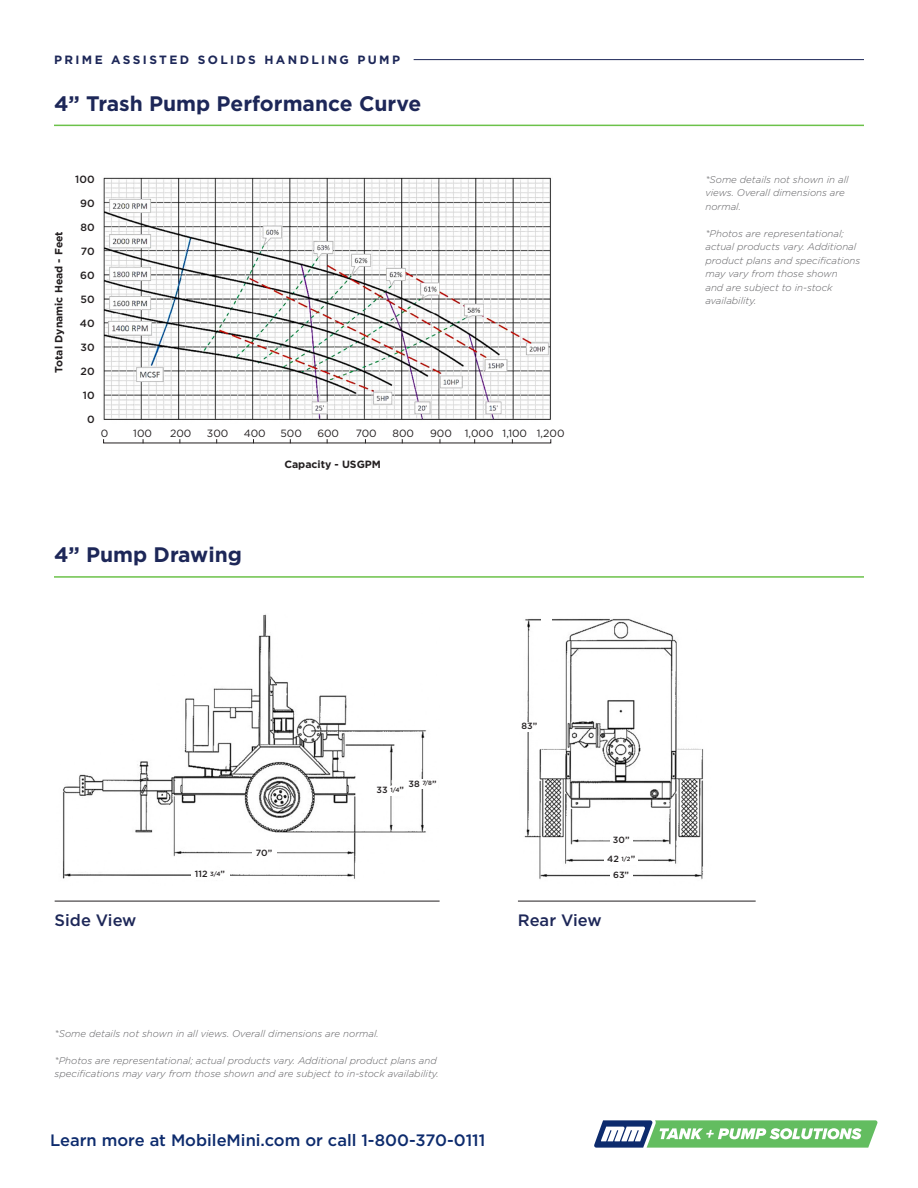
<style>
.page{position:relative;width:918px;height:1188px;background:#fff}
.page>*{position:absolute;margin:0;border:0;box-sizing:border-box;transform-origin:0 0}
.t1{font:700 21px "Gotham";color:#1d2758}
.t2{font:500 16.5px "Gotham";color:#0d2b6d}
.t3{font:500 16.5px "Gotham";color:#1d2758}
.t4{font:700 12px "Gotham";letter-spacing:.2em;color:#1d2758}
.t5{font:10.5px "Gotham";color:#231f20}
.t6{font:700 10.5px "Gotham";color:#231f20}
.t7{font:500 10.5px "Gotham";color:#231f20}
.t8{font:italic 300 9.75px/13.5px "Gotham";color:#5f5f62}
.t9{font:500 9px "Gotham";color:#231f20}
</style>
<div class="page">
<svg style="left:594px;top:1120px;width:284px;height:28px"></svg>
<hr style="left:414px;top:59px;width:450px;height:1px;background:#1d2758">
<hr style="left:54px;top:125px;width:810px;height:1px;background:#6cc24a">
<img style="left:103px;top:177px;width:448px;height:243px">
<hr style="left:54px;top:576px;width:810px;height:2px;background:#6cc24a">
<hr style="left:55px;top:901px;width:385px;height:1px;background:#231f20">
<img style="left:62px;top:614px;width:365px;height:265px">
<div style="left:270px;top:613px;width:10px;height:11px;background:#fff"></div>
<hr style="left:518px;top:901px;width:238px;height:1px;background:#231f20">
<img style="left:524px;top:618px;width:180px;height:262px">
<div style="left:542px;top:613px;width:10px;height:11px;background:#fff"></div>
<div style="left:191px;top:870px;width:38px;height:9px;background:#fff"></div>
<div style="left:252px;top:848px;width:25px;height:10px;background:#fff"></div>
<div style="left:375px;top:786px;width:31px;height:10px;background:#fff"></div>
<div style="left:407px;top:779px;width:31px;height:10px;background:#fff"></div>
<div style="left:514px;top:722px;width:31px;height:10px;background:#fff"></div>
<div style="left:610px;top:835px;width:22px;height:10px;background:#fff"></div>
<div style="left:610px;top:871px;width:22px;height:10px;background:#fff"></div>
<div style="left:605px;top:855px;width:33px;height:9px;background:#fff"></div>
<p class="t4" style="left:54px;top:51px;width:348px">PRIME ASSISTED SOLIDS HANDLING PUMP</p>
<p class="t1" style="left:54px;top:89px;width:369px">4” Trash Pump Performance Curve</p>
<p class="t6" style="left:52px;top:373px;width:143px;rotate:-90deg">Total Dynamic Head - Feet</p>
<p class="t7" style="left:75px;top:173px;width:21px">100</p>
<p class="t7" style="left:80px;top:197px;width:16px">90</p>
<p class="t7" style="left:80px;top:221px;width:16px">80</p>
<p class="t7" style="left:81px;top:245px;width:15px">70</p>
<p class="t7" style="left:80px;top:269px;width:16px">60</p>
<p class="t7" style="left:80px;top:293px;width:16px">50</p>
<p class="t7" style="left:80px;top:317px;width:16px">40</p>
<p class="t7" style="left:81px;top:341px;width:16px">30</p>
<p class="t7" style="left:81px;top:365px;width:16px">20</p>
<p class="t7" style="left:83px;top:389px;width:13px">10</p>
<p class="t7" style="left:87px;top:413px;width:9px">0</p>
<p class="t5" style="left:101px;top:426px;width:9px">0</p>
<p class="t5" style="left:133px;top:426px;width:20px">100</p>
<p class="t5" style="left:537px;top:426px;width:29px">1,200</p>
<p class="t6" style="left:284px;top:457px;width:98px">Capacity - USGPM</p>
<p class="t5" style="left:170px;top:426px;width:23px">200</p>
<p class="t5" style="left:207px;top:426px;width:23px">300</p>
<p class="t5" style="left:244px;top:426px;width:24px">400</p>
<p class="t5" style="left:281px;top:426px;width:23px">500</p>
<p class="t5" style="left:317px;top:426px;width:23px">600</p>
<p class="t5" style="left:356px;top:426px;width:23px">700</p>
<p class="t5" style="left:392px;top:426px;width:23px">800</p>
<p class="t5" style="left:430px;top:426px;width:23px">900</p>
<p class="t5" style="left:465px;top:426px;width:30px">1,000</p>
<p class="t5" style="left:503px;top:426px;width:26px">1,100</p>
<p class="t1" style="left:54px;top:541px;width:190px">4” Pump Drawing</p>
<p class="t3" style="left:55px;top:910px;width:83px">Side View</p>
<p class="t9" style="left:195px;top:868px;width:32px">112 <sup>3/4</sup>”</p>
<p class="t9" style="left:256px;top:846px;width:18px">70”</p>
<p class="t9" style="left:408px;top:777px;width:30px">38 <sup>7/8</sup>”</p>
<p class="t9" style="left:377px;top:784px;width:29px">33 <sup>1/4</sup>”</p>
<p class="t9" style="left:522px;top:720px;width:17px">83”</p>
<p class="t9" style="left:613px;top:834px;width:18px">30”</p>
<p class="t9" style="left:613px;top:869px;width:17px">63”</p>
<p class="t9" style="left:607px;top:853px;width:29px">42 <sup>1/2</sup>”</p>
<p class="t3" style="left:518px;top:910px;width:85px">Rear View</p>
<p class="t8" style="left:55px;top:1027px;width:326px">*Some details not shown in all views. Overall dimensions are normal.</p>
<p class="t8" style="left:55px;top:1054px;width:386px">*Photos are representational; actual products vary. Additional product plans and specifications may vary from those shown and are subject to in-stock availability.</p>
<p class="t2" style="left:50px;top:1129px;width:437px">Learn more at MobileMini.com or call 1-800-370-0111</p>
<p class="t8" style="left:705px;top:172px;width:145px">*Some details not shown in all views. Overall dimensions are normal.</p>
<p class="t8" style="left:705px;top:226px;width:156px">*Photos are representational; actual products vary. Additional product plans and specifications may vary from those shown<br>and are subject to in-stock availability.</p>
</div>
